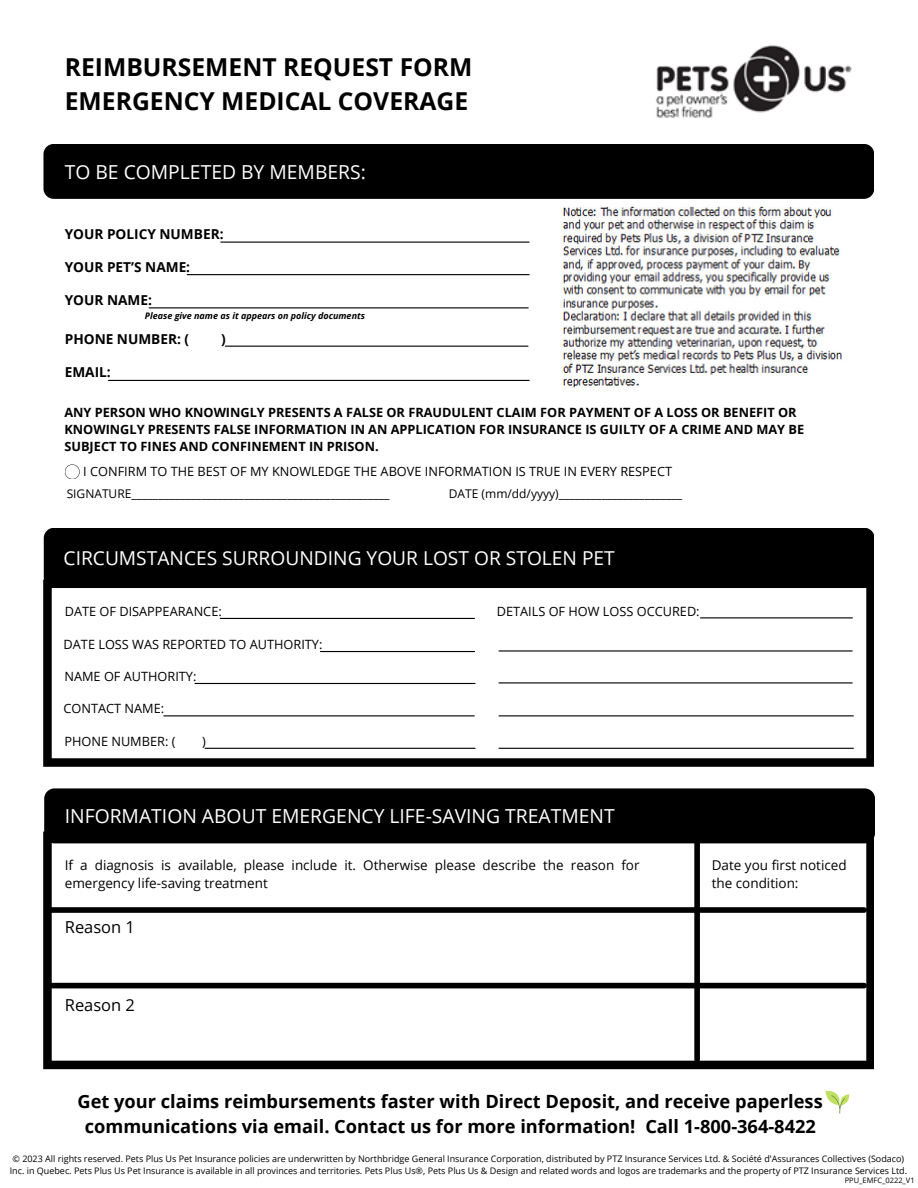
<style>
.page{position:relative;width:918px;height:1188px;background:#fff}
.page>*{position:absolute;margin:0;border:0;box-sizing:border-box;transform-origin:0 0}
.t1{font:700 24.75px/33.8px "Open Sans";color:#000}
.t2{font:19.35px "Open Sans";color:#fff}
.t3{font:19.2px "Open Sans";color:#fff}
.t4{font:700 18.3px/25px "Open Sans";color:#000;text-align:center}
.t5{font:16.5px "Open Sans";color:#000}
.t6{font:700 13.65px "Open Sans";color:#000}
.t7{font:13.5px/18px "Open Sans";color:#000}
.t8{font:700 12.75px/17px "Open Sans";color:#000}
.t9{font:12.75px "Open Sans";color:#000}
.t10{font:12px "Open Sans";color:#000}
.t11{font:9px/12px "Open Sans";color:#000;text-align:center}
.t12{font:italic 700 9px "Open Sans";color:#000}
.t13{font:7.5px "Open Sans";color:#000}
</style>
<div class="page">
<img style="left:656px;top:45px;width:196px;height:73px">
<img style="left:563px;top:206px;width:279px;height:182px">
<div style="left:43px;top:144px;width:831px;height:55px;background:#000;border-radius:10px"></div>
<svg style="left:43px;top:580px;width:831px;height:187px"></svg>
<hr style="left:220px;top:618px;width:254px;height:1px;background:#000">
<hr style="left:320px;top:651px;width:155px;height:1px;background:#000">
<hr style="left:195px;top:683px;width:280px;height:1px;background:#000">
<div style="left:44px;top:528px;width:830px;height:59px;background:#000;border-radius:10px"></div>
<svg style="left:825px;top:1091px;width:24px;height:23px"></svg>
<hr style="left:164px;top:715px;width:310px;height:1px;background:#000">
<hr style="left:205px;top:748px;width:270px;height:1px;background:#000">
<hr style="left:701px;top:617px;width:151px;height:1px;background:#000">
<hr style="left:499px;top:650px;width:353px;height:2px;background:#000">
<hr style="left:499px;top:682px;width:353px;height:1px;background:#000">
<hr style="left:499px;top:715px;width:354px;height:1px;background:#000">
<hr style="left:499px;top:748px;width:354px;height:1px;background:#000">
<svg style="left:43px;top:832px;width:831px;height:237px"></svg>
<div style="left:694px;top:823px;width:6px;height:237px;background:#000"></div>
<div style="left:49px;top:907px;width:815px;height:6px;background:#000"></div>
<div style="left:49px;top:983px;width:815px;height:5px;background:#000"></div>
<div style="left:44px;top:788px;width:831px;height:55px;background:#000;border-radius:10px"></div>
<hr style="left:149px;top:307px;width:379px;height:1px;background:#000">
<hr style="left:187px;top:274px;width:342px;height:1px;background:#000">
<hr style="left:221px;top:242px;width:308px;height:1px;background:#000">
<hr style="left:108px;top:380px;width:421px;height:1px;background:#000">
<hr style="left:225px;top:346px;width:303px;height:1px;background:#000">
<svg style="left:65px;top:464px;width:15px;height:15px"></svg>
<h1 class="t1" style="left:65px;top:50px;width:409px">REIMBURSEMENT REQUEST FORM<br>EMERGENCY MEDICAL COVERAGE</h1>
<h2 class="t2" style="left:65px;top:158px;width:303px">TO BE COMPLETED BY MEMBERS:</h2>
<h3 class="t6" style="left:65px;top:225px;width:160px">YOUR POLICY NUMBER:</h3>
<h3 class="t6" style="left:65px;top:258px;width:127px">YOUR PET’S NAME:</h3>
<h3 class="t6" style="left:65px;top:291px;width:89px">YOUR NAME:</h3>
<h3 class="t6" style="left:65px;top:330px;width:126px">PHONE NUMBER: (</h3>
<h3 class="t6" style="left:221px;top:330px;width:6px">)</h3>
<h3 class="t6" style="left:65px;top:363px;width:48px">EMAIL:</h3>
<p class="t12" style="left:145px;top:309px;width:222px">Please give name as it appears on policy documents</p>
<p class="t8" style="left:64px;top:403px;width:741px">ANY PERSON WHO KNOWINGLY PRESENTS A FALSE OR FRAUDULENT CLAIM FOR PAYMENT OF A LOSS OR BENEFIT OR<br>KNOWINGLY PRESENTS FALSE INFORMATION IN AN APPLICATION FOR INSURANCE IS GUILTY OF A CRIME AND MAY BE<br>SUBJECT TO FINES AND CONFINEMENT IN PRISON.</p>
<h3 class="t9" style="left:83px;top:462px;width:590px">I CONFIRM TO THE BEST OF MY KNOWLEDGE THE ABOVE INFORMATION IS TRUE IN EVERY RESPECT</h3>
<h3 class="t10" style="left:67px;top:485px;width:324px">SIGNATURE________________________________________________</h3>
<h3 class="t10" style="left:449px;top:485px;width:235px">DATE (mm/dd/yyyy)_______________________</h3>
<h3 class="t3" style="left:64px;top:544px;width:553px">CIRCUMSTANCES SURROUNDING YOUR LOST OR STOLEN PET</h3>
<h3 class="t9" style="left:65px;top:603px;width:159px">DATE OF DISAPPEARANCE:</h3>
<h3 class="t9" style="left:64px;top:636px;width:260px">DATE LOSS WAS REPORTED TO AUTHORITY:</h3>
<h3 class="t9" style="left:64px;top:667px;width:134px">NAME OF AUTHORITY:</h3>
<h3 class="t9" style="left:64px;top:700px;width:102px">CONTACT NAME:</h3>
<h3 class="t9" style="left:64px;top:732px;width:113px">PHONE NUMBER: (</h3>
<h3 class="t9" style="left:202px;top:732px;width:5px">)</h3>
<h3 class="t9" style="left:497px;top:603px;width:204px">DETAILS OF HOW LOSS OCCURED:</h3>
<h2 class="t2" style="left:65px;top:803px;width:552px">INFORMATION ABOUT EMERGENCY LIFE-SAVING TREATMENT</h2>
<h3 class="t7" style="left:65px;top:856px;width:576px">If a diagnosis is available, please include it. Otherwise please describe the reason for emergency life-saving treatment</h3>
<h3 class="t7" style="left:712px;top:856px;width:136px">Date you first noticed the condition:</h3>
<h3 class="t5" style="left:65px;top:916px;width:72px">Reason 1</h3>
<h3 class="t5" style="left:65px;top:994px;width:72px">Reason 2</h3>
<h3 class="t4" style="left:78px;top:1089px;width:747px">Get your claims reimbursements faster with Direct Deposit, and receive paperless communications via email. Contact us for more information! Call 1-800-364-8422</h3>
<p class="t11" style="left:10px;top:1152px;width:899px">© 2023 All rights reserved. Pets Plus Us Pet Insurance policies are underwritten by Northbridge General Insurance Corporation, distributed by PTZ Insurance Services Ltd. &amp; Société d'Assurances Collectives (Sodaco)<br>Inc. in Quebec. Pets Plus Us Pet Insurance is available in all provinces and territories. Pets Plus Us®, Pets Plus Us &amp; Design and related words and logos are trademarks and the property of PTZ Insurance Services Ltd.</p>
<p class="t13" style="left:845px;top:1175px;width:71px">PPU_EMFC_0222_V1</p>
</div>
